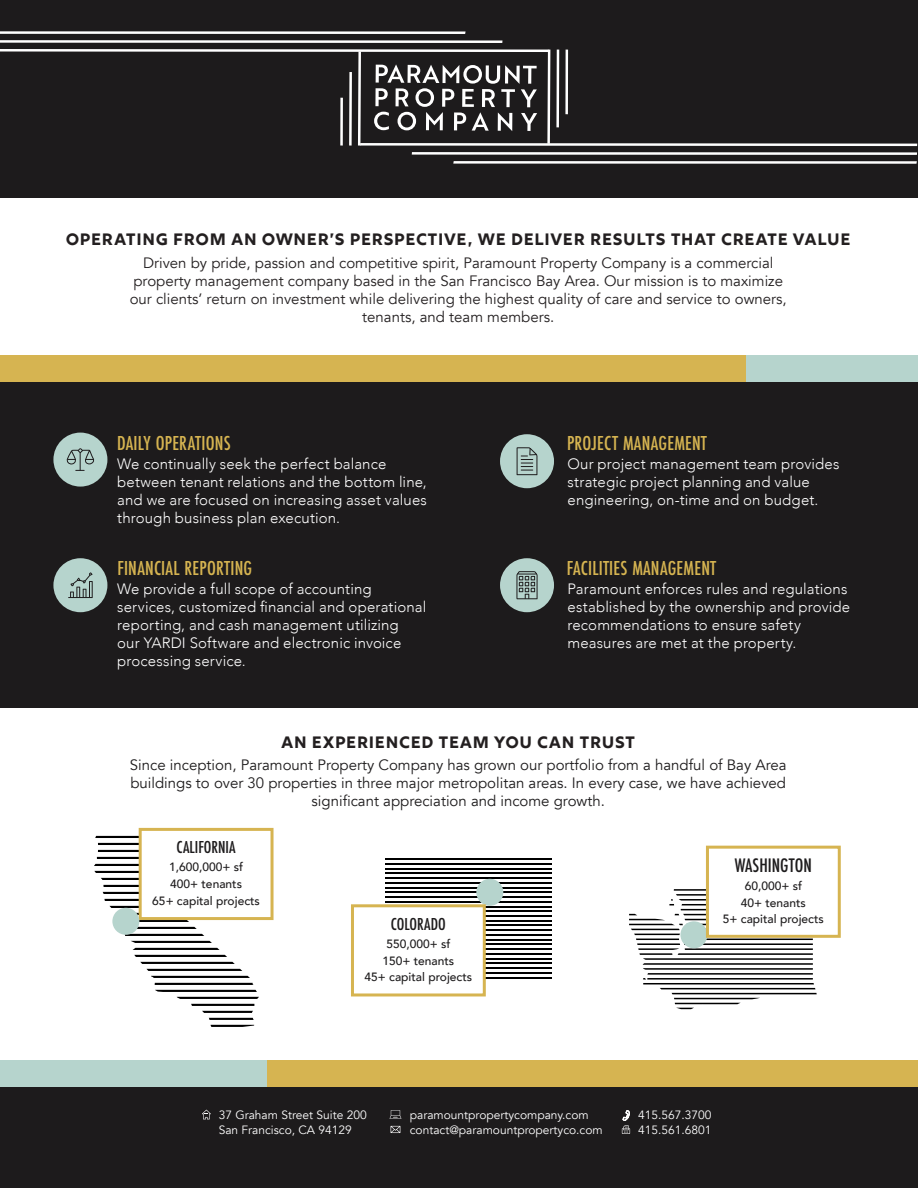
<style>
.page{position:relative;width:918px;height:1188px;background:#fff}
.page>*{position:absolute;margin:0;border:0;box-sizing:border-box;transform-origin:0 0}
.t1{font:500 21px "Futura PT Cond";letter-spacing:.01em;color:#d6b451}
.t2{font:500 18px "Futura PT Cond";color:#1d1b1c}
.t3{font:500 condensed 18px "Futura";color:#1d1b1c}
.Body_Copy_Avenir_9pt{font:16.5px "Rig Bold Face";letter-spacing:-.005em;color:#231f20}
.Body_Copy_Avenir_9pt-2{font:300 15px/18px "Avenir";letter-spacing:.01em;color:#fff}
.Body_Copy_Avenir_9pt-3{font:15px/18px "Avenir";color:#231f20;text-align:center}
.t4{font:15px/18px "Avenir";color:#1d1b1c;text-align:center}
.t5{font:12px "Avenir";color:#fff}
.t6{font:500 12px "Avenir";color:#1d1b1c}
</style>
<div class="page">
<div style="left:0;top:1087px;width:918px;height:101px;background:#1d1b1c"></div>
<div style="left:0;top:0;width:918px;height:198px;background:#1d1b1c"></div>
<div style="left:0;top:382px;width:918px;height:325px;background:#1d1b1c"></div>
<div style="left:266px;top:1060px;width:652px;height:27px;background:#d6b451"></div>
<div style="left:0;top:355px;width:746px;height:27px;background:#d6b451"></div>
<div style="left:0;top:1060px;width:266px;height:27px;background:#b6d4cd"></div>
<div style="left:746px;top:355px;width:172px;height:27px;background:#b6d4cd"></div>
<svg style="left:202px;top:1110px;width:9px;height:9px"></svg>
<svg style="left:391px;top:1126px;width:9px;height:7px"></svg>
<svg style="left:390px;top:1110px;width:11px;height:9px"></svg>
<svg style="left:622px;top:1110px;width:8px;height:24px"></svg>
<div style="left:53px;top:433px;width:54px;height:54px;background:#b6d4cd;border-radius:50%"></div>
<svg style="left:66px;top:448px;width:28px;height:23px"></svg>
<hr style="left:0;top:40px;width:502px;height:3px;background:#fff">
<hr style="left:0;top:31px;width:466px;height:3px;background:#fff">
<hr style="left:412px;top:152px;width:505px;height:3px;background:#fff">
<hr style="left:453px;top:161px;width:464px;height:3px;background:#fff">
<svg style="left:0;top:49px;width:917px;height:97px"></svg>
<div style="left:53px;top:558px;width:54px;height:54px;background:#b6d4cd;border-radius:50%"></div>
<svg style="left:68px;top:572px;width:25px;height:26px"></svg>
<div style="left:500px;top:558px;width:54px;height:54px;background:#b6d4cd;border-radius:50%"></div>
<svg style="left:516px;top:571px;width:22px;height:28px"></svg>
<div style="left:500px;top:434px;width:54px;height:54px;background:#b6d4cd;border-radius:50%"></div>
<svg style="left:517px;top:447px;width:20px;height:28px"></svg>
<svg style="left:95px;top:836px;width:44px;height:2px"></svg>
<hr style="left:98px;top:843px;width:68px;height:2px;background:#000">
<svg style="left:98px;top:850px;width:41px;height:2px"></svg>
<hr style="left:97px;top:857px;width:69px;height:2px;background:#000">
<svg style="left:94px;top:864px;width:45px;height:16px"></svg>
<hr style="left:103px;top:885px;width:63px;height:2px;background:#000">
<svg style="left:103px;top:892px;width:156px;height:135px"></svg>
<div style="left:139px;top:828px;width:135px;height:92px;background:#fff;border:3px solid #d6b451"></div>
<div style="left:112px;top:908px;width:27px;height:27px;background:#b6d4cd;border-radius:50%"></div>
<hr style="left:385px;top:858px;width:167px;height:2px;background:#000">
<hr style="left:385px;top:863px;width:167px;height:2px;background:#000">
<hr style="left:385px;top:868px;width:167px;height:1px;background:#000">
<hr style="left:385px;top:873px;width:167px;height:1px;background:#000">
<hr style="left:385px;top:877px;width:167px;height:2px;background:#000">
<hr style="left:385px;top:882px;width:167px;height:2px;background:#000">
<hr style="left:385px;top:887px;width:167px;height:1px;background:#000">
<hr style="left:385px;top:892px;width:167px;height:1px;background:#000">
<hr style="left:385px;top:896px;width:167px;height:2px;background:#000">
<hr style="left:385px;top:901px;width:167px;height:1px;background:#000">
<hr style="left:385px;top:906px;width:167px;height:1px;background:#000">
<hr style="left:385px;top:911px;width:167px;height:1px;background:#000">
<hr style="left:385px;top:915px;width:167px;height:2px;background:#000">
<hr style="left:385px;top:920px;width:167px;height:1px;background:#000">
<hr style="left:385px;top:925px;width:167px;height:1px;background:#000">
<hr style="left:385px;top:929px;width:167px;height:2px;background:#000">
<hr style="left:385px;top:934px;width:167px;height:2px;background:#000">
<hr style="left:385px;top:939px;width:167px;height:1px;background:#000">
<hr style="left:385px;top:944px;width:167px;height:1px;background:#000">
<hr style="left:385px;top:948px;width:167px;height:2px;background:#000">
<hr style="left:385px;top:953px;width:167px;height:2px;background:#000">
<hr style="left:385px;top:958px;width:167px;height:1px;background:#000">
<hr style="left:385px;top:963px;width:167px;height:1px;background:#000">
<hr style="left:385px;top:967px;width:167px;height:2px;background:#000">
<hr style="left:385px;top:972px;width:167px;height:2px;background:#000">
<hr style="left:385px;top:977px;width:167px;height:1px;background:#000">
<div style="left:476px;top:879px;width:27px;height:27px;background:#b6d4cd;border-radius:50%"></div>
<div style="left:351px;top:904px;width:135px;height:92px;background:#fff;border:3px solid #d6b451"></div>
<svg style="left:629px;top:889px;width:188px;height:120px"></svg>
<div style="left:680px;top:921px;width:27px;height:27px;background:#b6d4cd;border-radius:50%"></div>
<div style="left:706px;top:846px;width:135px;height:92px;background:#fff;border:3px solid #d6b451"></div>
<p class="Body_Copy_Avenir_9pt" style="left:66px;top:229px;width:787px">OPERATING FROM AN OWNER’S PERSPECTIVE, WE DELIVER RESULTS THAT CREATE VALUE</p>
<p class="Body_Copy_Avenir_9pt-3" style="left:130px;top:254px;width:659px">Driven by pride, passion and competitive spirit, Paramount Property Company is a commercial property management company based in the San Francisco Bay Area. Our mission is to maximize our clients’ return on investment while delivering the highest quality of care and service to owners, tenants, and team members.</p>
<p class="t1" style="left:117px;top:431px;width:115px">DAILY OPERATIONS</p>
<p class="Body_Copy_Avenir_9pt-2" style="left:117px;top:455px;width:311px">We continually seek the perfect balance between tenant relations and the bottom line, and we are focused on increasing asset values through business plan execution.</p>
<p class="t1" style="left:117px;top:555px;width:136px">FINANCIAL REPORTING</p>
<p class="Body_Copy_Avenir_9pt-2" style="left:117px;top:580px;width:311px">We provide a full scope of accounting services, customized financial and operational reporting, and cash management utilizing<br>our YARDI Software and electronic invoice processing service.</p>
<p class="t1" style="left:567px;top:431px;width:142px">PROJECT MANAGEMENT</p>
<p class="Body_Copy_Avenir_9pt-2" style="left:568px;top:455px;width:274px">Our project management team provides strategic project planning and value engineering, on-time and on budget.</p>
<p class="t1" style="left:567px;top:555px;width:151px">FACILITIES MANAGEMENT</p>
<p class="Body_Copy_Avenir_9pt-2" style="left:568px;top:580px;width:284px">Paramount enforces rules and regulations established by the ownership and provide recommendations to ensure safety measures are met at the property.</p>
<p class="Body_Copy_Avenir_9pt" style="left:281px;top:732px;width:356px">AN EXPERIENCED TEAM YOU CAN TRUST</p>
<p class="t4" style="left:130px;top:756px;width:658px">Since inception, Paramount Property Company has grown our portfolio from a handful of Bay Area buildings to over 30 properties in three major metropolitan areas. In every case, we have achieved significant appreciation and income growth.</p>
<p class="t2" style="left:177px;top:837px;width:61px">CALIFORNIA</p>
<p class="t6" style="left:169px;top:857px;width:76px">1,600,000+ sf</p>
<p class="t6" style="left:170px;top:874px;width:73px">400+ tenants</p>
<p class="t6" style="left:152px;top:890px;width:109px">65+ capital projects</p>
<p class="t2" style="left:391px;top:913px;width:56px">COLORADO</p>
<p class="t6" style="left:386px;top:933px;width:66px">550,000+ sf</p>
<p class="t6" style="left:382px;top:950px;width:73px">150+ tenants</p>
<p class="t6" style="left:365px;top:967px;width:109px">45+ capital projects</p>
<p class="t3" style="left:735px;top:854px;width:78px">WASHINGTON</p>
<p class="t6" style="left:745px;top:875px;width:59px">60,000+ sf</p>
<p class="t6" style="left:741px;top:892px;width:67px">40+ tenants</p>
<p class="t6" style="left:723px;top:909px;width:102px">5+ capital projects</p>
<p class="t5" style="left:219px;top:1108px;width:150px">37 Graham Street Suite 200</p>
<p class="t5" style="left:219px;top:1122px;width:135px">San Francisco, CA 94129</p>
<p class="t5" style="left:410px;top:1108px;width:180px">paramountpropertycompany.com</p>
<p class="t5" style="left:410px;top:1122px;width:194px">contact@paramountpropertyco.com</p>
<p class="t5" style="left:638px;top:1108px;width:75px">415.567.3700</p>
<p class="t5" style="left:638px;top:1122px;width:75px">415.561.6801</p>
</div>
